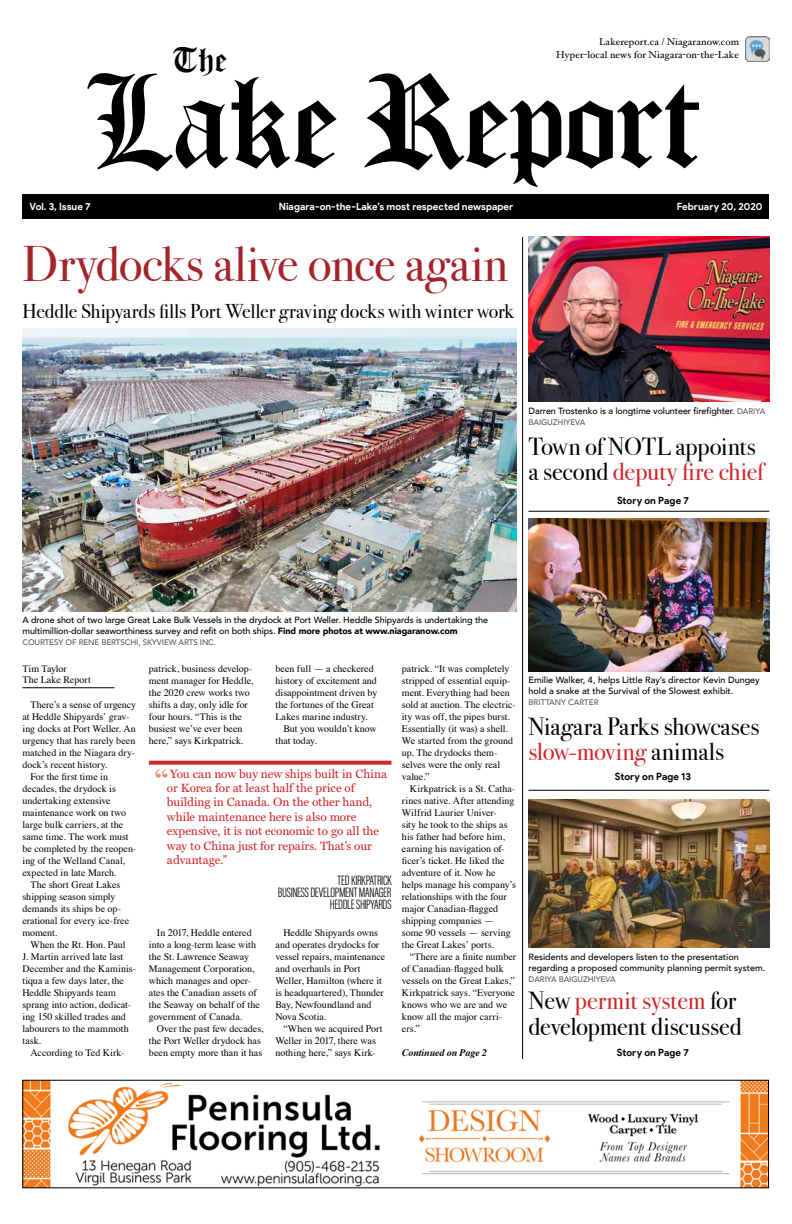
<style>
.page{position:relative;width:792px;height:1224px;background:#fff}
.page>*{position:absolute;margin:0;border:0;box-sizing:border-box;transform-origin:0 0}
.t1{font:144.6px "Old London Alternate";letter-spacing:-.01em;color:#000}
.t2{font:50px "Bodoni Svty Two ITCTT";color:#a5232a}
.t3{font:38.2px "Old London Alternate";color:#000}
.t4{font:36px "Bodoni Svty Two ITCTT";color:#e5927a}
.t5{font:25px/25px "Bodoni Svty Two ITCTT";letter-spacing:-.005em;color:#000}
.t6{font:20px "Bodoni Svty Two ITCTT";color:#000}
.t7{font:300 14px/12px "Acumin Pro Extra Cond";letter-spacing:-.02em;color:#000;text-align:right}
.t8{font:12px/14.4px "Miller Text Roman";color:#d2232a}
.t9{font:10px/12px "Times";color:#000}
.t10{font:700 10px "Product Sans";letter-spacing:.005em;color:#fff}
.t11{font:10px/13px "Hoefler Text";letter-spacing:.005em;color:#000;text-align:right}
.t12{font:700 10px "Product Sans";letter-spacing:.005em;color:#000}
.t13{font:italic 700 10px "Times";letter-spacing:-.01em;color:#000}
.t14{font:500 9px/11px "Avenir";letter-spacing:-.01em;color:#000}
.t15{font:500 8px "Avenir";letter-spacing:-.01em;color:#58595b}
.s1{font-size:8px;color:#58595b}
.s2{color:#d2232a}
.s3{font-weight:900}
</style>
<div class="page">
<img style="left:24px;top:1082px;width:743px;height:104px">
<img style="left:745px;top:37px;width:24px;height:24px">
<div style="left:22px;top:194px;width:747px;height:25px;background:#000"></div>
<hr style="left:522px;top:237px;width:1px;height:822px;background:#000">
<img style="left:528px;top:518px;width:241px;height:154px">
<img style="left:529px;top:800px;width:240px;height:148px">
<hr style="left:528px;top:511px;width:241px;height:1px;background:#000">
<hr style="left:529px;top:790px;width:240px;height:1px;background:#000">
<img style="left:528px;top:237px;width:241px;height:165px">
<img style="left:22px;top:328px;width:495px;height:284px">
<hr style="left:22px;top:688px;width:92px;height:1px;background:#000">
<svg style="left:149px;top:761px;width:242px;height:4px"></svg>
<p class="t11" style="left:556px;top:35px;width:184px">Lakereport.ca / Niagaranow.com<br>Hyper-local news for Niagara-on-the-Lake</p>
<h3 class="t3" style="left:173px;top:37px;width:56px">The</h3>
<h1 class="t1" style="left:88px;top:37px;width:617px">Lake Report</h1>
<p class="t10" style="left:29px;top:200px;width:63px">Vol. 3, Issue 7</p>
<p class="t10" style="left:279px;top:200px;width:236px">Niagara-on-the-Lake’s most respected newspaper</p>
<p class="t10" style="left:677px;top:200px;width:87px">February 20, 2020</p>
<h2 class="t2" style="left:23px;top:223px;width:487px">Drydocks alive once again</h2>
<h3 class="t6" style="left:22px;top:295px;width:493px">Heddle Shipyards fills Port Weller graving docks with winter work</h3>
<p class="t14" style="left:529px;top:404px;width:238px">Darren Trostenko is a longtime volunteer firefighter. <span class="s1">DARIYA</span></p>
<p class="t15" style="left:529px;top:415px;width:58px">BAIGUZHIYEVA</p>
<h3 class="t5" style="left:529px;top:431px;width:237px">Town of NOTL appoints a second <span class="s2">deputy fire chief</span></h3>
<p class="t12" style="left:617px;top:494px;width:73px">Story on Page 7</p>
<p class="t14" style="left:22px;top:614px;width:467px">A drone shot of two large Great Lake Bulk Vessels in the drydock at Port Weller. Heddle Shipyards is undertaking the multimillion-dollar seaworthiness survey and refit on both ships. <span class="s3">Find more photos at www.niagaranow.com</span></p>
<p class="t15" style="left:22px;top:635px;width:195px">COURTESY OF RENE BERTSCHI, SKYVIEW ARTS INC.</p>
<p class="t9" style="left:22px;top:662px;width:70px;line-height:11px">Tim Taylor<br>The Lake Report</p>
<p class="t9" style="left:30px;top:698px;width:107px">There’s a sense of urgency</p>
<p class="t9" style="left:22px;top:710px;width:109px">at Heddle Shipyards’ grav-</p>
<p class="t9" style="left:22px;top:722px;width:115px">ing docks at Port Weller. An</p>
<p class="t9" style="left:22px;top:734px;width:114px">urgency that has rarely been</p>
<p class="t9" style="left:22px;top:746px;width:114px">matched in the Niagara dry-</p>
<p class="t9" style="left:22px;top:758px;width:86px">dock’s recent history.</p>
<p class="t9" style="left:30px;top:770px;width:79px">For the first time in</p>
<p class="t9" style="left:22px;top:782px;width:95px">decades, the drydock is</p>
<p class="t9" style="left:22px;top:794px;width:90px">undertaking extensive</p>
<p class="t9" style="left:22px;top:806px;width:105px">maintenance work on two</p>
<p class="t9" style="left:22px;top:818px;width:102px">large bulk carriers, at the</p>
<p class="t9" style="left:22px;top:830px;width:108px">same time. The work must</p>
<p class="t9" style="left:22px;top:842px;width:115px">be completed by the reopen-</p>
<p class="t9" style="left:22px;top:854px;width:104px">ing of the Welland Canal,</p>
<p class="t9" style="left:22px;top:866px;width:96px">expected in late March.</p>
<p class="t9" style="left:30px;top:878px;width:91px">The short Great Lakes</p>
<p class="t9" style="left:22px;top:890px;width:94px">shipping season simply</p>
<p class="t9" style="left:22px;top:902px;width:100px">demands its ships be op-</p>
<p class="t9" style="left:22px;top:914px;width:108px">erational for every ice-free</p>
<p class="t9" style="left:22px;top:926px;width:36px">moment.</p>
<p class="t9" style="left:30px;top:938px;width:97px">When the Rt. Hon. Paul</p>
<p class="t9" style="left:22px;top:950px;width:102px">J. Martin arrived late last</p>
<p class="t9" style="left:22px;top:962px;width:115px">December and the Kaminis-</p>
<p class="t9" style="left:22px;top:974px;width:103px">tiqua a few days later, the</p>
<p class="t9" style="left:22px;top:986px;width:95px">Heddle Shipyards team</p>
<p class="t9" style="left:22px;top:998px;width:110px">sprang into action, dedicat-</p>
<p class="t9" style="left:22px;top:1010px;width:105px">ing 150 skilled trades and</p>
<p class="t9" style="left:22px;top:1022px;width:108px">labourers to the mammoth</p>
<p class="t9" style="left:22px;top:1034px;width:20px">task.</p>
<p class="t9" style="left:30px;top:1046px;width:95px">According to Ted Kirk-</p>
<p class="t9" style="left:149px;top:662px;width:106px">patrick, business develop&shy;ment manager for Heddle, the 2020 crew works two shifts a day, only idle for four hours. “This is the busiest we’ve ever been here,” says Kirkpatrick.</p>
<p class="t9" style="left:275px;top:662px;width:100px">been full — a checkered</p>
<p class="t9" style="left:275px;top:674px;width:103px">history of excitement and</p>
<p class="t9" style="left:275px;top:686px;width:103px">disappointment driven by</p>
<p class="t9" style="left:275px;top:698px;width:100px">the fortunes of the Great</p>
<p class="t9" style="left:275px;top:710px;width:94px">Lakes marine industry.</p>
<p class="t9" style="left:283px;top:722px;width:95px">But you wouldn’t know</p>
<p class="t9" style="left:275px;top:734px;width:43px">that today.</p>
<h3 class="t4" style="left:153px;top:753px;width:18px">“</h3>
<p class="t8" style="left:167px;top:766px;width:222px">You can now buy new ships built in China or Korea for at least half the price of building in Canada. On the other hand, while maintenance here is also more expensive, it is not economic to go all the way to China just for repairs. That’s our advantage.”</p>
<h3 class="t7" style="left:278px;top:874px;width:115px">TED KIRKPATRICK<br>BUSINESS DEVELOPMENT MANAGER<br>HEDDLE SHIPYARDS</h3>
<p class="t9" style="left:149px;top:926px;width:113px;text-indent:8px">In 2017, Heddle entered into a long-term lease with the St. Lawrence Seaway<br>Management Corporation, which manages and oper&shy;ates the Canadian assets of the Seaway on behalf of the government of Canada.</p>
<p class="t9" style="left:149px;top:1022px;width:116px;text-indent:8px">Over the past few decades, the Port Weller drydock has been empty more than it has</p>
<p class="t9" style="left:275px;top:926px;width:111px;text-indent:8px">Heddle Shipyards owns and operates drydocks for vessel repairs, maintenance and overhauls in Port<br>Weller, Hamilton (where it is headquartered), Thunder<br>Bay, Newfoundland and<br>Nova Scotia.</p>
<p class="t9" style="left:275px;top:1022px;width:109px;text-indent:8px">“When we acquired Port<br>Weller in 2017, there was nothing here,” says Kirk-</p>
<p class="t9" style="left:402px;top:662px;width:115px">patrick. “It was completely stripped of essential equip&shy;ment. Everything had been sold at auction. The electric&shy;ity was off, the pipes burst.<br>Essentially (it was) a shell.<br>We started from the ground up. The drydocks them&shy;selves were the only real value.”</p>
<p class="t9" style="left:402px;top:782px;width:115px;text-indent:8px">Kirkpatrick is a St. Catha&shy;rines native. After attending<br>Wilfrid Laurier Univer-<br>sity he took to the ships as his father had before him, earning his navigation of&shy;ficer’s ticket. He liked the adventure of it. Now he helps manage his company’s relationships with the four major Canadian-flagged shipping companies — some 90 vessels — serving the Great Lakes’ ports.</p>
<p class="t9" style="left:402px;top:950px;width:116px;text-indent:8px">“There are a finite number of Canadian-flagged bulk vessels on the Great Lakes,”<br>Kirkpatrick says. “Everyone knows who we are and we know all the major carri&shy;ers.”</p>
<p class="t13" style="left:402px;top:1043px;width:87px">Continued on Page 2</p>
<p class="t14" style="left:529px;top:674px;width:233px">Emilie Walker, 4, helps Little Ray’s director Kevin Dungey hold a snake at the Survival of the Slowest exhibit.</p>
<p class="t15" style="left:529px;top:695px;width:72px">BRITTANY CARTER</p>
<h3 class="t5" style="left:528px;top:711px;width:233px">Niagara Parks showcases <span class="s2">slow-moving</span> animals</h3>
<p class="t12" style="left:615px;top:770px;width:78px">Story on Page 13</p>
<p class="t14" style="left:529px;top:951px;width:238px">Residents and developers listen to the presentation regarding a proposed community planning permit system.</p>
<p class="t15" style="left:529px;top:972px;width:89px">DARIYA BAIGUZHIYEVA</p>
<h3 class="t5" style="left:529px;top:985px;width:215px;line-height:26px">New <span class="s2">permit system</span> for development discussed</h3>
<p class="t12" style="left:617px;top:1046px;width:73px">Story on Page 7</p>
</div>
